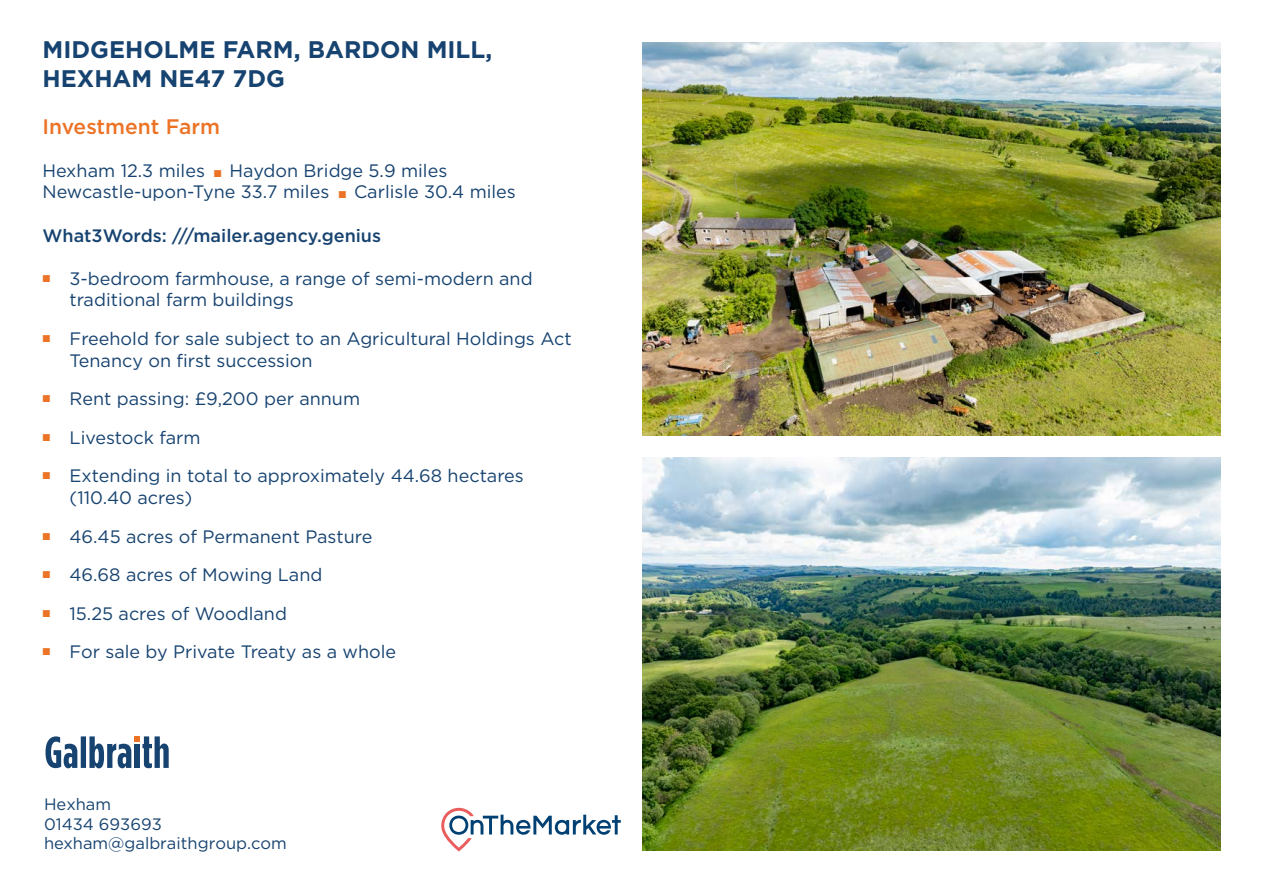
<style>
.page{position:relative;width:1263px;height:893px;background:#fff}
.page>*{position:absolute;margin:0;border:0;box-sizing:border-box;transform-origin:0 0}
.t1{font:700 24px "Gotham HTF";color:#174370}
.t2{font:500 21px "Gotham HTF";color:#ec7326}
.t3{font:18px/21.6px "Gotham HTF";color:#174370}
.Bullets{font:500 18px "Gotham HTF";color:#174370}
.t4{font:16.5px "Gotham HTF";color:#174370}
.s1{font-family:"Proxima Nova";font-size:12px;color:#ec7326}
</style>
<div class="page">
<svg style="left:46px;top:736px;width:123px;height:32px"></svg>
<div style="left:135px;top:744px;width:5px;height:24px;background:#174370"></div>
<img style="left:642px;top:43px;width:578px;height:393px">
<img style="left:642px;top:457px;width:578px;height:393px">
<svg style="left:441px;top:808px;width:180px;height:43px"></svg>
<p class="t1" style="left:43px;top:36px;width:451px">MIDGEHOLME FARM, BARDON MILL,</p>
<p class="t1" style="left:43px;top:64px;width:244px">HEXHAM NE47 7DG</p>
<p class="t2" style="left:43px;top:114px;width:179px">Investment Farm</p>
<p class="t3" style="left:43px;top:159px;width:406px">Hexham 12.3 miles <span class="s1">■</span> Haydon Bridge 5.9 miles</p>
<p class="t3" style="left:43px;top:181px;width:475px">Newcastle-upon-Tyne 33.7 miles <span class="s1">■</span> Carlisle 30.4 miles</p>
<p class="Bullets" style="left:43px;top:225px;width:340px">What3Words: ///mailer.agency.genius</p>
<p class="t3" style="left:70px;top:267px;width:465px;text-indent:-27px"><sup>■</sup> 3-bedroom farmhouse, a range of semi-modern and traditional farm buildings</p>
<p class="t3" style="left:70px;top:327px;width:504px;text-indent:-27px"><sup>■</sup> Freehold for sale subject to an Agricultural Holdings Act<br>Tenancy on first succession</p>
<p class="t3" style="left:43px;top:388px;width:319px"><sup>■</sup> Rent passing: £9,200 per annum</p>
<p class="t3" style="left:43px;top:426px;width:160px"><sup>■</sup> Livestock farm</p>
<p class="t3" style="left:70px;top:465px;width:456px;text-indent:-27px"><sup>■</sup> Extending in total to approximately 44.68 hectares (110.40 acres)</p>
<p class="t3" style="left:43px;top:525px;width:331px"><sup>■</sup> 46.45 acres of Permanent Pasture</p>
<p class="t3" style="left:43px;top:564px;width:281px"><sup>■</sup> 46.68 acres of Mowing Land</p>
<p class="t3" style="left:43px;top:602px;width:246px"><sup>■</sup> 15.25 acres of Woodland</p>
<p class="t3" style="left:43px;top:641px;width:355px"><sup>■</sup> For sale by Private Treaty as a whole</p>
<p class="t4" style="left:44px;top:795px;width:69px">Hexham</p>
<p class="t4" style="left:44px;top:815px;width:119px">01434 693693</p>
<p class="t4" style="left:44px;top:834px;width:244px">hexham@galbraithgroup.com</p>
</div>
